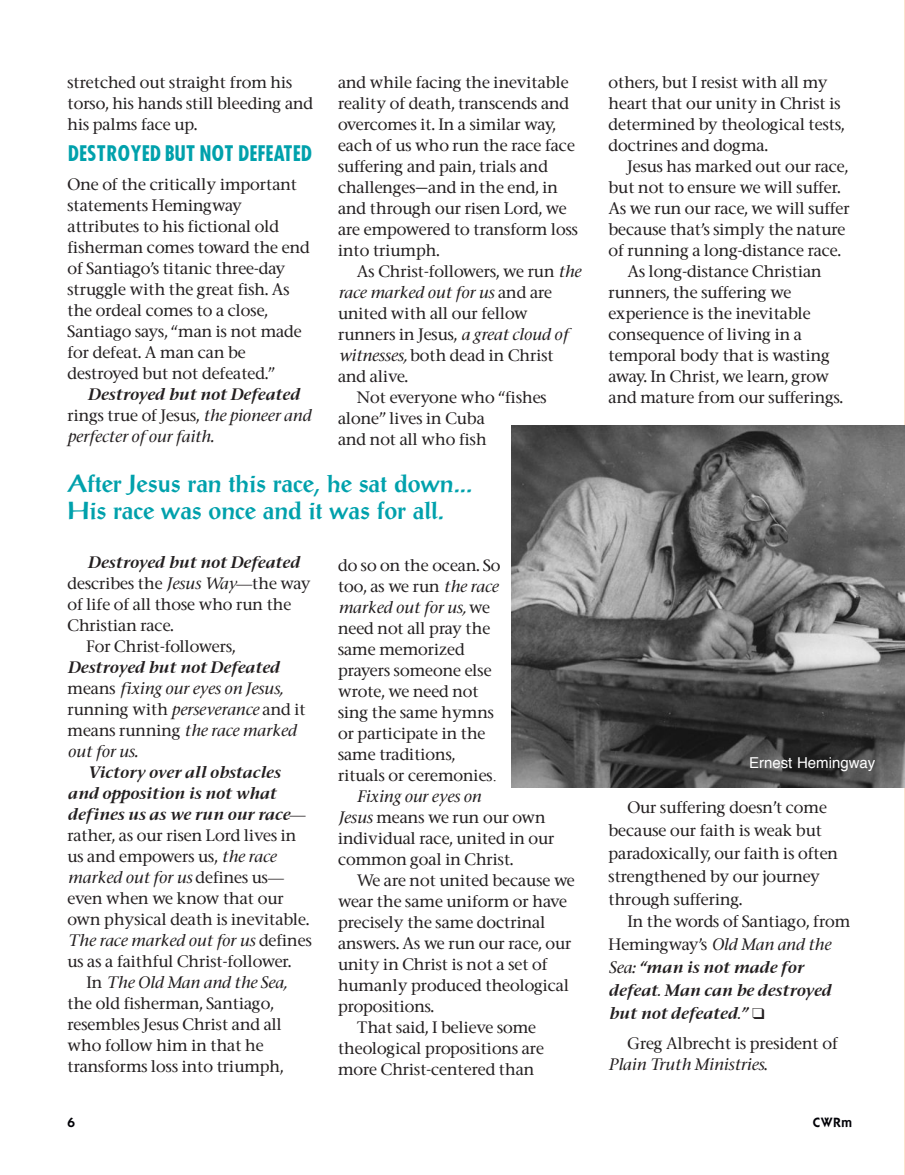
<style>
.page{position:relative;width:905px;height:1175px;background:#fff}
.page>*{position:absolute;margin:0;border:0;box-sizing:border-box;transform-origin:0 0}
.t1{font:700 24px/27px "Post Antiqua";color:#00a1ac}
.t2{font:700 21px "Futura Cond";letter-spacing:-.015em;color:#00a1ac}
.t3{font:500 15.75px/21px "Stone Serif";color:#231f20}
.t4{font:italic 500 15.75px/21px "Stone Serif";color:#231f20}
.t5{font:italic 15.75px/21px "Stone Serif Semi Boold";color:#231f20}
.t6{font:15px "Helvetica";color:#fff}
.t7{font:600 13.5px "ITC Kabel Std";color:#000006}
.s1{font-style:normal}
.s2{font-style:italic}
.s3{font-family:"Times New Roman";font-weight:400}
.s4{font-family:"Times New Roman";font-style:normal}
.s5{font-family:"Times New Roman";font-weight:400;font-style:normal}
.s6{font-family:"Stone Serif";font-weight:500}
</style>
<div class="page">
<hr style="left:904px;top:0;width:1px;height:1174px;background:#f48a38;opacity:.25">
<img style="left:511px;top:425px;width:393px;height:362px">
<p class="t3" style="left:68px;top:73px;width:247px">stretched out straight from his torso, his hands still bleeding and his palms face up.</p>
<h2 class="t2" style="left:68px;top:142px;width:246px">DESTROYED BUT NOT DEFEATED</h2>
<p class="t3" style="left:68px;top:175px;width:244px">One of the critically important statements Hemingway attributes to his fictional old fisherman comes toward the end of Santiago’s titanic three-day struggle with the great fish. As the ordeal comes to a close,<br>Santiago says, “man is not made for defeat. A man can be destroyed but not defeated.”</p>
<p class="t5" style="left:88px;top:385px;width:213px">Destroyed but not Defeated</p>
<p class="t4" style="left:68px;top:406px;width:245px"><span class="s1">rings true of Jesus,</span> the pioneer and perfecter of our faith.</p>
<p class="t3" style="left:338px;top:73px;width:241px">and while facing the inevitable reality of death, transcends and overcomes it. In a similar way, each of us who run the race face suffering and pain, trials and challenges—and in the end, in and through our risen Lord, we are empowered to transform loss into triumph.</p>
<p class="t3" style="left:357px;top:262px;width:225px">As Christ-followers, we run <span class="s2">the</span></p>
<p class="t4" style="left:338px;top:283px;width:216px">race marked out for us <span class="s1">and are</span></p>
<p class="t3" style="left:338px;top:304px;width:191px">united with all our fellow</p>
<p class="t3" style="left:338px;top:325px;width:231px">runners in Jesus, <span class="s2">a great cloud of</span></p>
<p class="t3" style="left:338px;top:346px;width:217px"><span class="s2">witnesses,</span> both dead in Christ</p>
<p class="t3" style="left:338px;top:367px;width:71px">and alive.</p>
<p class="t3" style="left:357px;top:388px;width:191px">Not everyone who “fishes</p>
<p class="t3" style="left:338px;top:409px;width:148px">alone” lives in Cuba</p>
<p class="t3" style="left:338px;top:430px;width:150px">and not all who fish</p>
<h1 class="t1" style="left:68px;top:472px;width:406px">After Jesus ran this race, he sat down...<br>His race was once and it was for all.</h1>
<p class="t5" style="left:88px;top:553px;width:213px">Destroyed but not Defeated</p>
<p class="t3" style="left:67px;top:574px;width:244px">describes the <span class="s2">Jesus Way</span><span class="s3">—</span>the way</p>
<p class="t3" style="left:67px;top:595px;width:225px">of life of all those who run the</p>
<p class="t3" style="left:67px;top:616px;width:107px">Christian race.</p>
<p class="t3" style="left:86px;top:637px;width:150px">For Christ-followers,</p>
<p class="t5" style="left:67px;top:658px;width:213px">Destroyed but not Defeated</p>
<p class="t4" style="left:67px;top:679px;width:240px"><span class="s1">means</span> fixing our eyes on Jesus, <span class="s1">running with</span> perseverance <span class="s1">and it means running</span> the race marked out for us.</p>
<p class="t5" style="left:67px;top:763px;width:239px;text-indent:20px">Victory over all obstacles and opposition is not what defines us as we run our race<span class="s4">—</span></p>
<p class="t3" style="left:67px;top:826px;width:230px">rather, as our risen Lord lives in</p>
<p class="t3" style="left:67px;top:847px;width:210px">us and empowers us, <span class="s2">the race</span></p>
<p class="t4" style="left:67px;top:868px;width:218px">marked out for us <span class="s1">defines us</span><span class="s5">—</span></p>
<p class="t3" style="left:67px;top:889px;width:218px">even when we know that our</p>
<p class="t3" style="left:67px;top:910px;width:243px">own physical death is inevitable.</p>
<p class="t4" style="left:67px;top:931px;width:246px">The race marked out for us <span class="s1">defines</span></p>
<p class="t3" style="left:67px;top:952px;width:225px">us as a faithful Christ-follower.</p>
<p class="t4" style="left:86px;top:973px;width:202px"><span class="s1">In</span> The Old Man and the Sea,</p>
<p class="t3" style="left:67px;top:994px;width:208px">the old fisherman, Santiago,</p>
<p class="t3" style="left:67px;top:1015px;width:216px">resembles Jesus Christ and all</p>
<p class="t3" style="left:67px;top:1036px;width:198px">who follow him in that he</p>
<p class="t3" style="left:67px;top:1057px;width:217px">transforms loss into triumph,</p>
<p class="t3" style="left:338px;top:556px;width:164px">do so on the ocean. So</p>
<p class="t3" style="left:338px;top:577px;width:162px">too, as we run <span class="s2">the race</span></p>
<p class="t4" style="left:338px;top:598px;width:154px">marked out for us, <span class="s1">we</span></p>
<p class="t3" style="left:338px;top:619px;width:154px">need not all pray the</p>
<p class="t3" style="left:338px;top:640px;width:128px">same memorized</p>
<p class="t3" style="left:338px;top:661px;width:155px">prayers someone else</p>
<p class="t3" style="left:338px;top:682px;width:142px">wrote, we need not</p>
<p class="t3" style="left:338px;top:703px;width:157px">sing the same hymns</p>
<p class="t3" style="left:338px;top:724px;width:149px">or participate in the</p>
<p class="t3" style="left:338px;top:745px;width:118px">same traditions,</p>
<p class="t3" style="left:338px;top:766px;width:160px">rituals or ceremonies<span class="s3">.</span></p>
<p class="t4" style="left:357px;top:787px;width:126px">Fixing our eyes on</p>
<p class="t3" style="left:338px;top:808px;width:209px"><span class="s2">Jesus</span> means we run our own</p>
<p class="t3" style="left:338px;top:829px;width:218px">individual race, united in our</p>
<p class="t3" style="left:338px;top:850px;width:177px">common goal in Christ.</p>
<p class="t3" style="left:357px;top:871px;width:219px">We are not united because we</p>
<p class="t3" style="left:338px;top:892px;width:230px">wear the same uniform or have</p>
<p class="t3" style="left:338px;top:913px;width:209px">precisely the same doctrinal</p>
<p class="t3" style="left:338px;top:934px;width:235px">answers. As we run our race, our</p>
<p class="t3" style="left:338px;top:955px;width:211px">unity in Christ is not a set of</p>
<p class="t3" style="left:338px;top:976px;width:232px">humanly produced theological</p>
<p class="t3" style="left:338px;top:997px;width:97px">propositions.</p>
<p class="t3" style="left:357px;top:1018px;width:181px">That said, I believe some</p>
<p class="t3" style="left:338px;top:1039px;width:207px">theological propositions are</p>
<p class="t3" style="left:338px;top:1060px;width:198px">more Christ-centered than</p>
<p class="t3" style="left:608px;top:73px;width:237px">others, but I resist with all my heart that our unity in Christ is determined by theological tests, doctrines and dogma.</p>
<p class="t3" style="left:627px;top:157px;width:222px">Jesus has marked out our race,</p>
<p class="t3" style="left:608px;top:178px;width:233px">but not to ensure we will suffer.</p>
<p class="t3" style="left:608px;top:199px;width:243px">As we run our race, we will suffer</p>
<p class="t3" style="left:608px;top:220px;width:238px">because that’s simply the nature</p>
<p class="t3" style="left:608px;top:241px;width:234px">of running a long-distance race.</p>
<p class="t3" style="left:627px;top:262px;width:196px">As long-distance Christian</p>
<p class="t3" style="left:608px;top:283px;width:184px">runners, the suffering we</p>
<p class="t3" style="left:608px;top:304px;width:203px">experience is the inevitable</p>
<p class="t3" style="left:608px;top:325px;width:195px">consequence of living in a</p>
<p class="t3" style="left:608px;top:346px;width:223px">temporal body that is wasting</p>
<p class="t3" style="left:608px;top:367px;width:222px">away. In Christ, we learn, grow</p>
<p class="t3" style="left:608px;top:388px;width:236px">and mature from our sufferings.</p>
<p class="t6" style="left:749px;top:756px;width:128px">Ernest Hemingway</p>
<p class="t3" style="left:608px;top:798px;width:231px;line-height:22.8px;text-indent:19px">Our suffering doesn’t come because our faith is weak but paradoxically, our faith is often strengthened by our journey through suffering.</p>
<p class="t3" style="left:608px;top:912px;width:243px;line-height:22.8px;text-indent:19px">In the words of Santiago, from<br>Hemingway’s <span class="s2">Old Man and the</span></p>
<p class="t5" style="left:608px;top:957px;width:224px;line-height:22.8px"><span class="s6">Sea:</span> “man is not made for defeat. Man can be destroyed but not defeated.” ❑</p>
<p class="t3" style="left:608px;top:1034px;width:231px;text-indent:19px">Greg Albrecht is president of<br><span class="s2">Plain Truth Ministries</span>.</p>
<p class="t7" style="left:68px;top:1117px;width:9px">6</p>
<p class="t7" style="left:812px;top:1117px;width:41px">CWRm</p>
</div>
